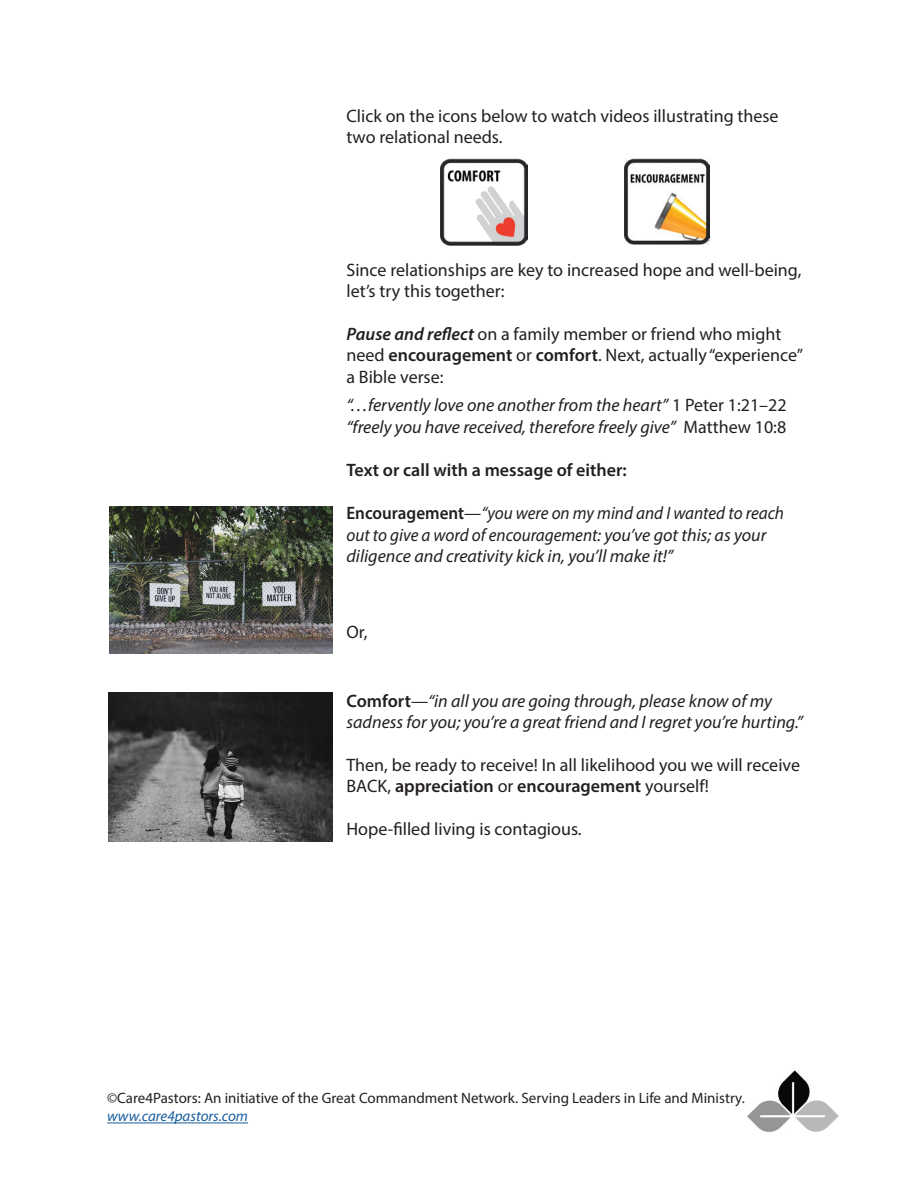
<style>
.page{position:relative;width:918px;height:1188px;background:#fff}
.page>*{position:absolute;margin:0;border:0;box-sizing:border-box;transform-origin:0 0}
.t1{font:18px/21.6px "Myriad Pro";color:#231f20}
.t2{font:italic 18px/21.6px "Myriad Pro";color:#231f20}
.t3{font:italic 18px/21.6px "Myriad Pro";color:#231f20;scale:.95 1}
.t4{font:600 18px "Myriad Pro";color:#231f20}
.t5{font:15px "Myriad Pro";color:#231f20}
.t6{font:italic 15px "Myriad Pro";color:#175d9e}
.s1{font-weight:600;font-style:italic}
.s2{font-weight:600}
.s3{font-style:normal}
.s4{font-weight:600;font-style:normal}
</style>
<div class="page">
<img style="left:747px;top:1070px;width:92px;height:62px">
<hr style="left:107px;top:1123px;width:141px;height:1px;background:#175d9e">
<img style="left:110px;top:507px;width:223px;height:147px">
<img style="left:109px;top:693px;width:223px;height:148px">
<img style="left:440px;top:159px;width:87px;height:87px">
<img style="left:624px;top:159px;width:86px;height:85px">
<p class="t1" style="left:346px;top:105px;width:434px">Click on the icons below to watch videos illustrating these two relational needs.</p>
<p class="t1" style="left:346px;top:258px;width:456px">Since relationships are key to increased hope and well-being, let’s try this together:</p>
<p class="t1" style="left:346px;top:322px;width:458px"><span class="s1">Pause and reflect</span> on a family member or friend who might need <span class="s2">encouragement</span> or <span class="s2">comfort</span>. Next, actually “experience” a Bible verse:</p>
<p class="t2" style="left:346px;top:394px;width:442px">“…fervently love one another from the heart” <span class="s3">1 Peter 1:21–22 </span>“freely you have received, therefore freely give” <span class="s3">Matthew 10:8</span></p>
<p class="t4" style="left:346px;top:458px;width:282px">Text or call with a message of either:</p>
<p class="t3" style="left:346px;top:502px;width:462px"><span class="s4">Encouragement</span><span class="s3">—</span>“you were on my mind and I wanted to reach out to give a word of encouragement: you’ve got this; as your diligence and creativity kick in, you’ll make it!”</p>
<p class="t1" style="left:347px;top:621px;width:23px">Or,</p>
<p class="t2" style="left:346px;top:690px;width:458px"><span class="s4">Comfort</span><span class="s3">—</span>“in all you are going through, please know of my sadness for you; you’re a great friend and I regret you’re hurting.”</p>
<p class="t1" style="left:346px;top:754px;width:455px">Then, be ready to receive! In all likelihood you we will receive<br>BACK, <span class="s2">appreciation</span> or <span class="s2">encouragement</span> yourself!</p>
<p class="t1" style="left:346px;top:818px;width:237px">Hope-filled living is contagious.</p>
<p class="t5" style="left:107px;top:1089px;width:639px">©Care4Pastors: An initiative of the Great Commandment Network. Serving Leaders in Life and Ministry.</p>
<p class="t6" style="left:107px;top:1107px;width:142px">www.care4pastors.com</p>
</div>
